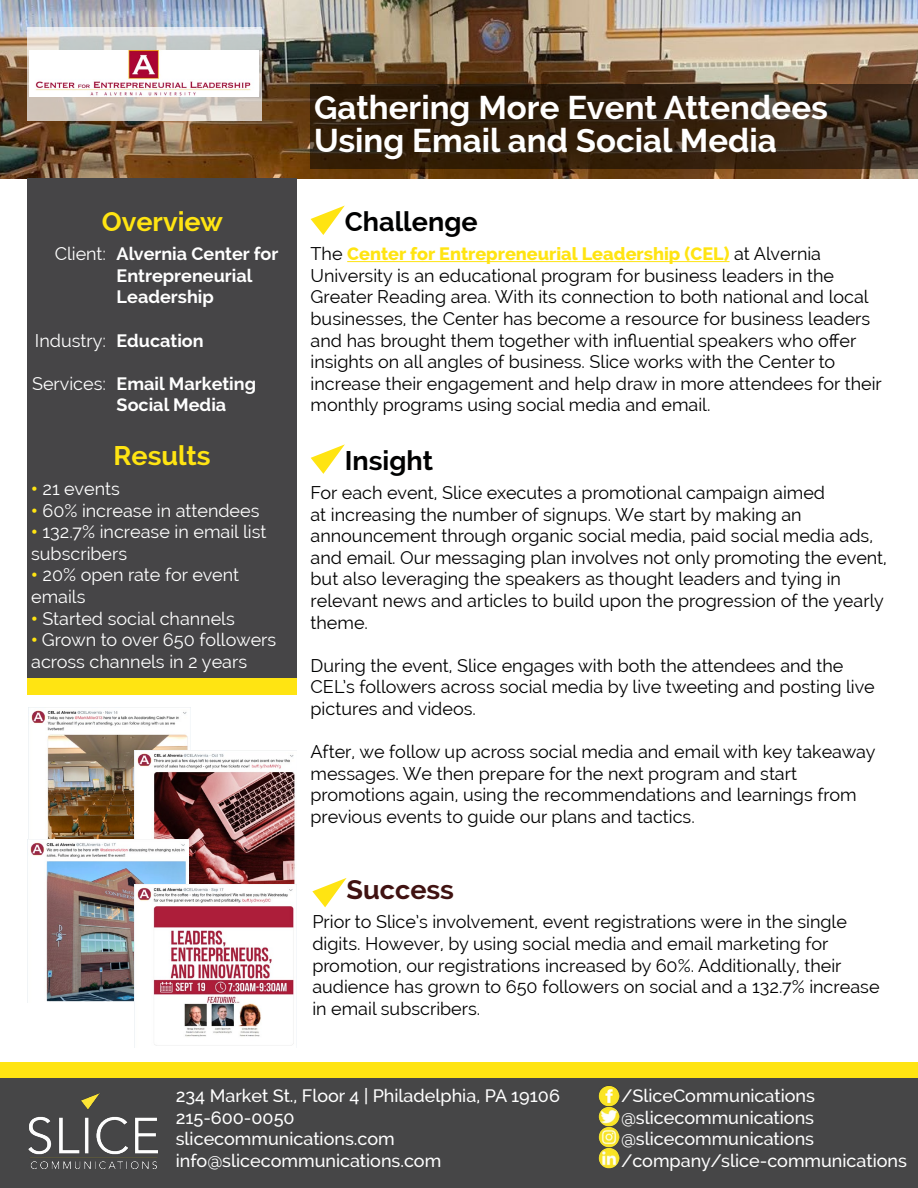
<style>
.page{position:relative;width:918px;height:1188px;background:#fff}
.page>*{position:absolute;margin:0;border:0;box-sizing:border-box;transform-origin:0 0}
.t1{font:700 33px/33px "Raleway";color:#fff}
.t2{font:700 27px "Raleway";color:#000101}
.t3{font:700 27px "Raleway";color:#ffe412}
.t4{font:700 27px "Raleway";color:#401211}
.t5{font:18px/21.6px "Raleway";color:#000101}
.t6{font:18px/21.6px "Raleway";color:#000}
.t7{font:500 18px/21.6px "Raleway";color:#fff}
.t8{font:18px/21.6px "Raleway";color:#fff}
.t9{font:700 18px/21.6px "Raleway";color:#fff}
.s1{font-weight:800;color:#ffe412}
</style>
<div class="page">
<div style="left:0;top:1078px;width:918px;height:110px;background:#464647"></div>
<img style="left:29px;top:1093px;width:129px;height:76px">
<div style="left:0;top:1063px;width:918px;height:15px;background:#ffe412"></div>
<img style="left:599px;top:1085px;width:21px;height:84px">
<img style="left:0;top:0;width:918px;height:179px">
<svg style="left:310px;top:84px;width:608px;height:85px;background:#332210"></svg>
<svg style="left:27px;top:27px;width:234px;height:94px;background:#d5d1cb"></svg>
<svg style="left:311px;top:206px;width:34px;height:29px"></svg>
<svg style="left:311px;top:444px;width:34px;height:30px"></svg>
<hr style="left:347px;top:261px;width:383px;height:1px;background:#ffe412">
<div style="left:27px;top:179px;width:270px;height:499px;background:#464547"></div>
<div style="left:27px;top:678px;width:270px;height:17px;background:#ffe412"></div>
<svg style="left:312px;top:878px;width:35px;height:29px"></svg>
<img style="left:29px;top:51px;width:230px;height:46px">
<img style="left:31px;top:708px;width:160px;height:132px">
<img style="left:135px;top:750px;width:162px;height:134px">
<img style="left:27px;top:840px;width:162px;height:162px">
<img style="left:135px;top:884px;width:162px;height:162px">
<h1 class="t1" style="left:314px;top:91px;width:515px">Gathering More Event Attendees<br>Using Email and Social Media</h1>
<h2 class="t3" style="left:102px;top:206px;width:123px">Overview</h2>
<h2 class="t2" style="left:345px;top:206px;width:134px">Challenge</h2>
<p class="t8" style="left:55px;top:243px;width:53px">Client:</p>
<p class="t8" style="left:35px;top:329px;width:73px">Industry:</p>
<p class="t8" style="left:32px;top:373px;width:76px">Services:</p>
<p class="t9" style="left:117px;top:243px;width:163px">Alvernia Center for<br>Entrepreneurial<br>Leadership</p>
<p class="t9" style="left:117px;top:330px;width:89px">Education</p>
<p class="t9" style="left:117px;top:373px;width:141px">Email Marketing<br>Social Media</p>
<p class="t5" style="left:311px;top:243px;width:573px">The <span class="s1">Center for Entrepreneurial Leadership (CEL)</span> at Alvernia University is an educational program for business leaders in the Greater Reading area. With its connection to both national and local businesses, the Center has become a resource for business leaders and has brought them together with influential speakers who offer insights on all angles of business. Slice works with the Center to increase their engagement and help draw in more attendees for their monthly programs using social media and email.</p>
<h2 class="t3" style="left:113px;top:440px;width:99px">Results</h2>
<h2 class="t2" style="left:345px;top:445px;width:90px">Insight</h2>
<p class="t8" style="left:31px;top:478px;width:90px"><span class="s1">•</span> 21 events</p>
<p class="t8" style="left:31px;top:499px;width:230px"><span class="s1">•</span> 60% increase in attendees</p>
<p class="t8" style="left:31px;top:521px;width:237px"><span class="s1">•</span> 132.7% increase in email list subscribers</p>
<p class="t8" style="left:31px;top:564px;width:210px"><span class="s1">•</span> 20% open rate for event emails</p>
<p class="t8" style="left:31px;top:607px;width:205px"><span class="s1">•</span> Started social channels</p>
<p class="t8" style="left:31px;top:629px;width:247px"><span class="s1">•</span> Grown to over 650 followers across channels in 2 years</p>
<p class="t5" style="left:311px;top:482px;width:578px">For each event, Slice executes a promotional campaign aimed<br>at increasing the number of signups. We start by making an announcement through organic social media, paid social media ads, and email. Our messaging plan involves not only promoting the event, but also leveraging the speakers as thought leaders and tying in relevant news and articles to build upon the progression of the yearly theme.</p>
<p class="t5" style="left:311px;top:655px;width:566px">During the event, Slice engages with both the attendees and the<br>CEL’s followers across social media by live tweeting and posting live pictures and videos.</p>
<p class="t5" style="left:311px;top:741px;width:567px">After, we follow up across social media and email with key takeaway messages. We then prepare for the next program and start promotions again, using the recommendations and learnings from previous events to guide our plans and tactics.</p>
<h2 class="t4" style="left:347px;top:874px;width:109px">Success</h2>
<p class="t6" style="left:312px;top:911px;width:569px">Prior to Slice’s involvement, event registrations were in the single digits. However, by using social media and email marketing for promotion, our registrations increased by 60%. Additionally, their audience has grown to 650 followers on social and a 132.7% increase in email subscribers.</p>
<p class="t7" style="left:176px;top:1085px;width:386px">234 Market St., Floor 4 | Philadelphia, PA 19106<br>215-600-0050<br>slicecommunications.com info@slicecommunications.com</p>
<p class="t7" style="left:621px;top:1085px;width:287px">/SliceCommunications @slicecommunications @slicecommunications /company/slice-communications</p>
</div>
